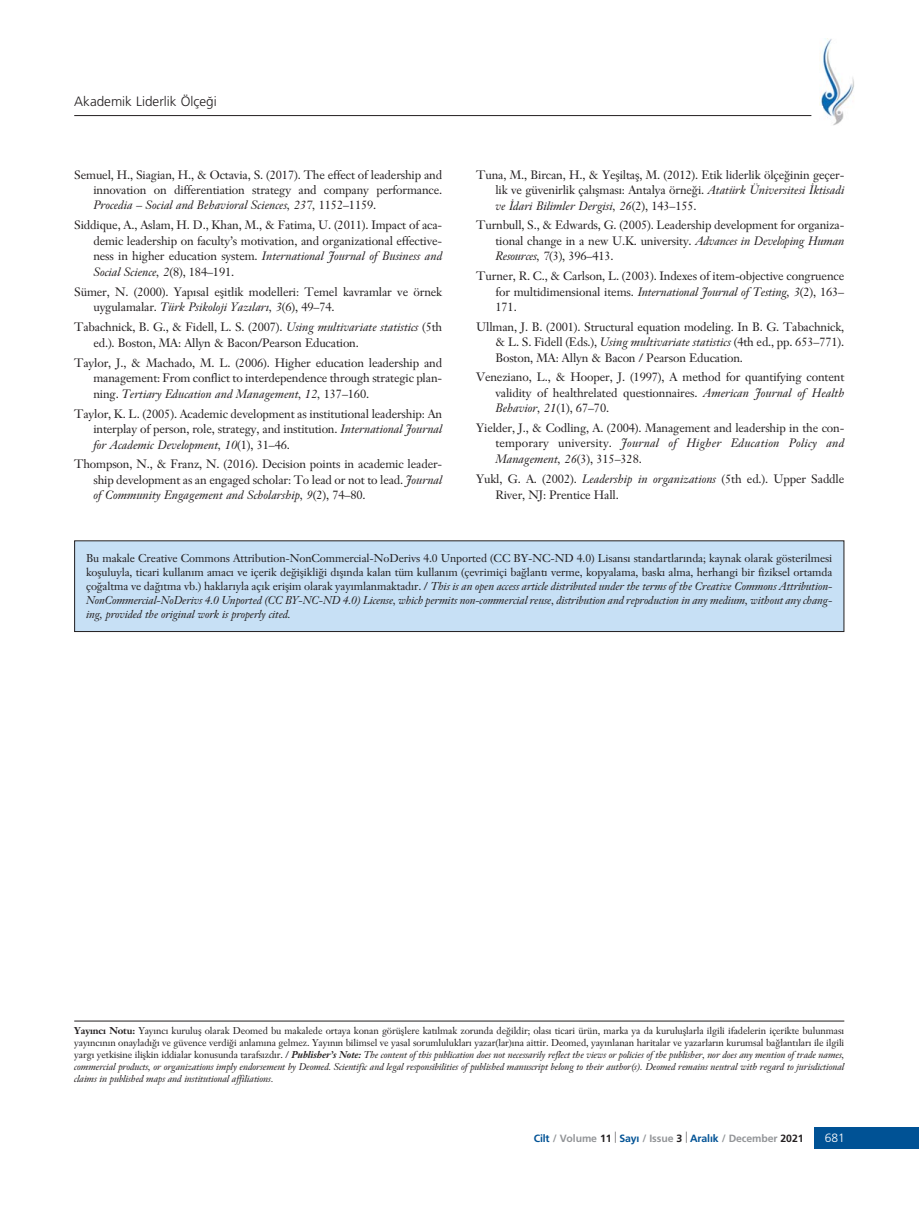
<style>
.page{position:relative;width:919px;height:1217px;background:#fff}
.page>*{position:absolute;margin:0;border:0;box-sizing:border-box;transform-origin:0 0}
.t1{font:300 13.5px "Frutiger";color:#231f20}
.t2{font:12px/15.5px "Janson Text";letter-spacing:-.015em;color:#231f20;text-align:justify}
.t3{font:300 12px "Frutiger";color:#fff}
.t4{font:11.25px/14.1px "Janson Text";letter-spacing:-.01em;color:#231f20;text-align:justify}
.t5{font:700 10.5px "Frutiger";letter-spacing:-.01em;color:#939598}
.t6{font:9.75px/12px "Janson Text";letter-spacing:-.01em;color:#231f20;text-align:justify}
.s1{font-style:italic}
.s2{font-weight:700}
.s3{font-weight:700;font-style:italic}
.s4{color:#005295}
.s5{color:#231f20}
</style>
<div class="page">
<div style="left:814px;top:1127px;width:104px;height:21px;background:#005295"></div>
<hr style="left:74px;top:115px;width:737px;height:1px;background:#231f20">
<img style="left:819px;top:38px;width:35px;height:88px">
<svg style="left:819px;top:73px;width:6px;height:6px"></svg>
<div style="left:811px;top:107px;width:11px;height:9px;background:#fff"></div>
<div style="left:75px;top:540px;width:768px;height:91px;background:#c7e0f5"></div>
<hr style="left:74px;top:1020px;width:770px;height:1px;background:#231f20">
<p class="t1" style="left:74px;top:96px;width:144px">Akademik Liderlik Ölçe¤i</p>
<p class="t2" style="left:93px;top:168px;width:350px;text-indent:-19px">Semuel, H., Siagian, H., &amp; Octavia, S. (2017). The effect of leadership and innovation on differentiation strategy and company performance.<br><span class="s1">Procedia – Social and Behavioral Sciences, 237,</span> 1152–1159.</p>
<p class="t2" style="left:93px;top:218px;width:350px;text-indent:-19px">Siddique, A., Aslam, H. D., Khan, M., &amp; Fatima, U. (2011). Impact of aca&shy;demic leadership on faculty’s motivation, and organizational effective&shy;ness in higher education system. <span class="s1">International Journal of Business and Social Science, 2</span>(8), 184–191.</p>
<p class="t2" style="left:93px;top:285px;width:350px;text-indent:-19px">Sümer, N. (2000). Yap›sal eflitlik modelleri: Temel kavramlar ve örnek uygulamalar. <span class="s1">Türk Psikoloji Yaz›lar›, 3</span>(6), 49–74.</p>
<p class="t2" style="left:93px;top:320px;width:350px;text-indent:-19px">Tabachnick, B. G., &amp; Fidell, L. S. (2007). <span class="s1">Using multivariate statistics</span> (5th ed.). Boston, MA: Allyn &amp; Bacon/Pearson Education.</p>
<p class="t2" style="left:93px;top:356px;width:350px;text-indent:-19px">Taylor, J., &amp; Machado, M. L. (2006). Higher education leadership and management: From conflict to interdependence through strategic plan&shy;ning. <span class="s1">Tertiary Education and Management, 12,</span> 137–160.</p>
<p class="t2" style="left:93px;top:407px;width:350px;text-indent:-19px">Taylor, K. L. (2005). Academic development as institutional leadership: An interplay of person, role, strategy, and institution. <span class="s1">International Journal for Academic Development, 10</span>(1), 31–46.</p>
<p class="t2" style="left:93px;top:458px;width:350px;text-indent:-19px">Thompson, N., &amp; Franz, N. (2016). Decision points in academic leader&shy;ship development as an engaged scholar: To lead or not to lead. <span class="s1">Journal of Community Engagement and Scholarship, 9</span>(2), 74–80.</p>
<p class="t2" style="left:495px;top:168px;width:350px;text-indent:-19px">Tuna, M., Bircan, H., &amp; Yefliltafl, M. (2012). Etik liderlik ölçe¤inin geçer&shy;lik ve güvenirlik çal›flmas›: Antalya örne¤i. <span class="s1">Atatürk Üniversitesi ‹ktisadi ve ‹dari Bilimler Dergisi, 26</span>(2), 143–155.</p>
<p class="t2" style="left:495px;top:219px;width:350px;text-indent:-19px">Turnbull, S., &amp; Edwards, G. (2005). Leadership development for organiza&shy;tional change in a new U.K. university. <span class="s1">Advances in Developing Human Resources, 7</span>(3), 396–413.</p>
<p class="t2" style="left:495px;top:269px;width:350px;text-indent:-19px">Turner, R. C., &amp; Carlson, L. (2003). Indexes of item-objective congruence for multidimensional items. <span class="s1">International Journal of Testing, 3</span>(2), 163– 171.</p>
<p class="t2" style="left:495px;top:320px;width:350px;text-indent:-19px">Ullman, J. B. (2001). Structural equation modeling. In B. G. Tabachnick, &amp; L. S. Fidell (Eds.), <span class="s1">Using multivariate statistics</span> (4th ed., pp. 653–771).<br>Boston, MA: Allyn &amp; Bacon / Pearson Education.</p>
<p class="t2" style="left:495px;top:370px;width:350px;text-indent:-19px">Veneziano, L., &amp; Hooper, J. (1997), A method for quantifying content validity of healthrelated questionnaires. <span class="s1">American Journal of Health Behavior, 21</span>(1), 67–70.</p>
<p class="t2" style="left:495px;top:421px;width:350px;text-indent:-19px">Yielder, J., &amp; Codling, A. (2004). Management and leadership in the con&shy;temporary university. <span class="s1">Journal of Higher Education Policy and Management, 26</span>(3), 315–328.</p>
<p class="t2" style="left:495px;top:472px;width:350px;line-height:15.9px;text-indent:-19px">Yukl, G. A. (2002). <span class="s1">Leadership in organizations</span> (5th ed.). Upper Saddle<br>River, NJ: Prentice Hall.</p>
<p class="t4" style="left:86px;top:552px;width:747px">Bu makale Creative Commons Attribution-NonCommercial-NoDerivs 4.0 Unported (CC BY-NC-ND 4.0) Lisans› standartlar›nda; kaynak olarak gösterilmesi kofluluyla, ticari kullan›m amac› ve içerik de¤iflikli¤i d›fl›nda kalan tüm kullan›m (çevrimiçi ba¤lant› verme, kopyalama, bask› alma, herhangi bir fiziksel ortamda ço¤altma ve da¤›tma vb.) haklar›yla aç›k eriflim olarak yay›mlanmaktad›r. / <span class="s1">This is an open access article distributed under the terms of the Creative Commons Attribution-NonCommercial-NoDerivs 4.0 Unported (CC BY-NC-ND 4.0) License, which permits non-commercial reuse, distribution and reproduction in any medium, without any chang&shy;ing, provided the original work is properly cited.</span></p>
<p class="t6" style="left:74px;top:1025px;width:771px"><span class="s2">Yay›nc› Notu:</span> Yay›nc› kurulufl olarak Deomed bu makalede ortaya konan görüfllere kat›lmak zorunda de¤ildir; olas› ticari ürün, marka ya da kurulufllarla ilgili ifadelerin içerikte bulunmas› yay›nc›n›n onaylad›¤› ve güvence verdi¤i anlam›na gelmez. Yay›n›n bilimsel ve yasal sorumluluklar› yazar(lar)›na aittir. Deomed, yay›nlanan haritalar ve yazarlar›n kurumsal ba¤lant›lar› ile ilgili yarg› yetkisine iliflkin iddialar konusunda tarafs›zd›r. / <span class="s3">Publisher’s Note:</span> <span class="s1">The content of this publication does not necessarily reflect the views or policies of the publisher, nor does any mention of trade names, commercial products, or organizations imply endorsement by Deomed. Scientific and legal responsibilities of published manuscript belong to their author(s). Deomed remains neutral with regard to jurisdictional claims in published maps and institutional affiliations.</span></p>
<p class="t5" style="left:533px;top:1133px;width:271px"><span class="s4">Cilt</span> / Volume <span class="s5">11</span> <span class="s4">Say›</span> / Issue <span class="s5">3</span> <span class="s4">Aral›k</span> / December <span class="s5">2021</span></p>
<p class="t3" style="left:824px;top:1132px;width:22px">681</p>
</div>
